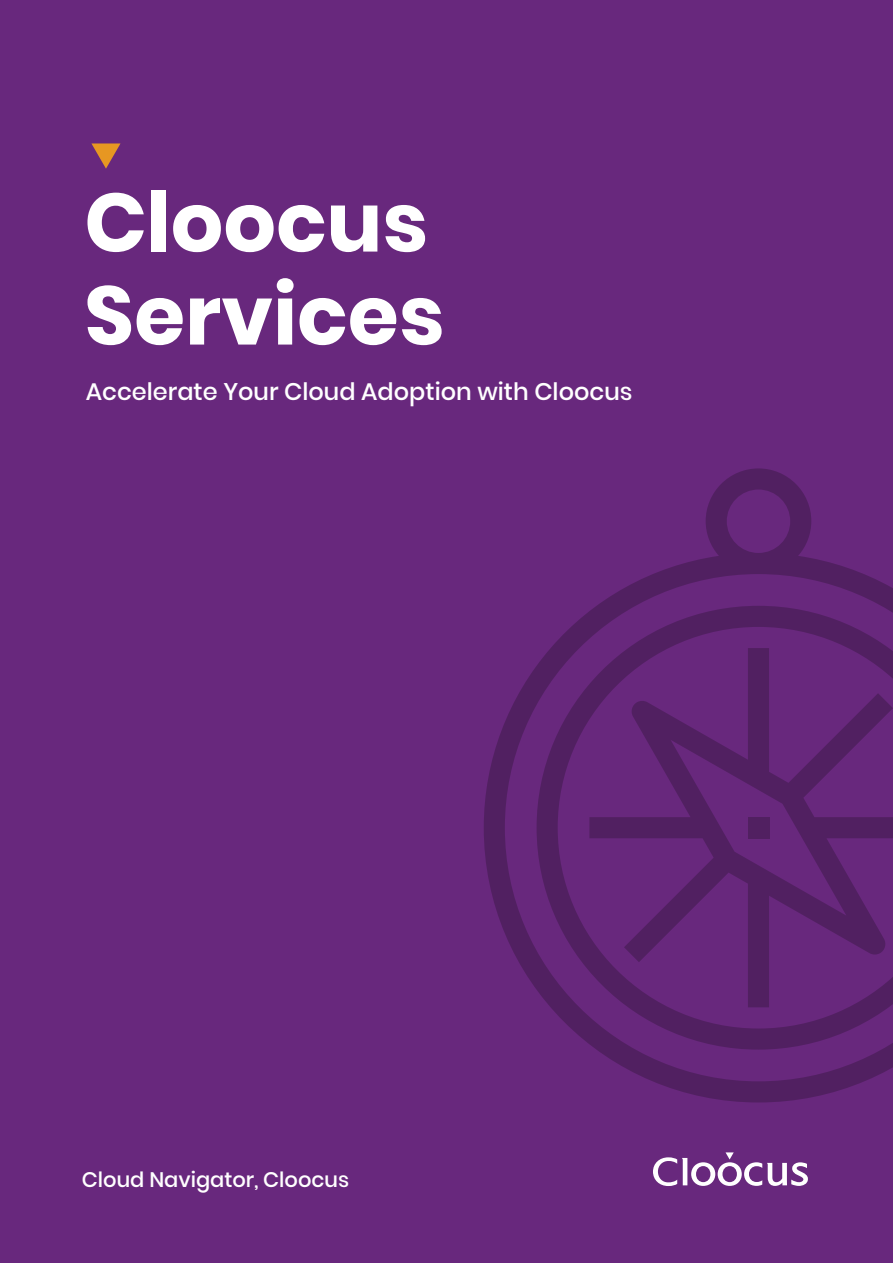
<style>
.page{position:relative;width:893px;height:1263px;background:#68287d}
.page>*{position:absolute;margin:0;border:0;box-sizing:border-box;transform-origin:0 0}
.t1{font:700 82.5px/93px "Poppins";color:#fff}
.t2{font:500 24px "Poppins";color:#fff}
.t3{font:500 21px "Poppins";color:#fff}
</style>
<div class="page">
<svg style="left:91px;top:143px;width:30px;height:26px"></svg>
<svg style="left:653px;top:1152px;width:155px;height:34px"></svg>
<svg style="left:484px;top:468px;width:409px;height:634px"></svg>
<svg style="left:537px;top:606px;width:356px;height:444px"></svg>
<svg style="left:589px;top:648px;width:304px;height:359px"></svg>
<div style="left:748px;top:817px;width:21px;height:21px;background:#512061"></div>
<h1 class="t1" style="left:84px;top:177px;width:362px">Cloocus<br>Services</h1>
<p class="t2" style="left:86px;top:377px;width:548px">Accelerate Your Cloud Adoption with Cloocus</p>
<p class="t3" style="left:82px;top:1168px;width:269px">Cloud Navigator, Cloocus</p>
</div>
